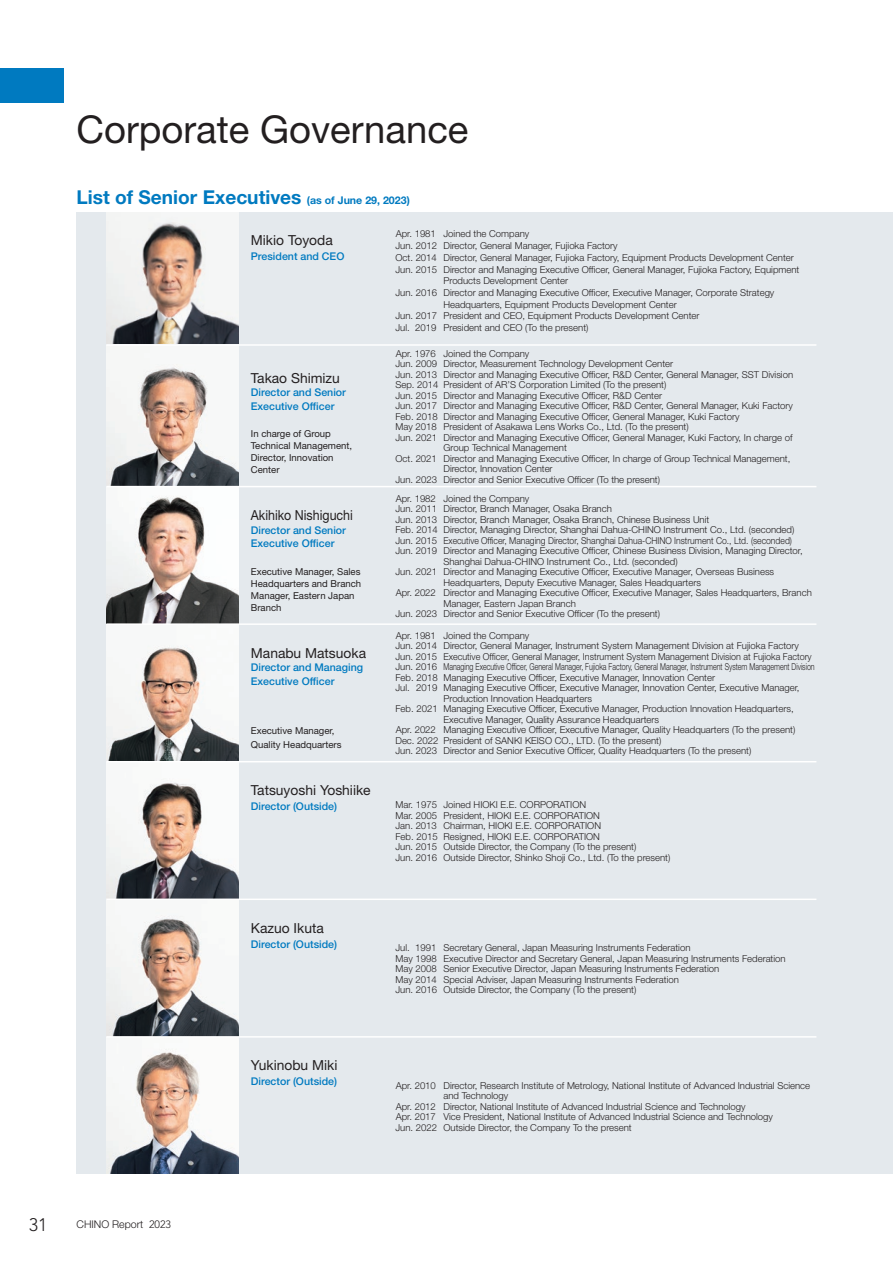
<style>
.page{position:relative;width:893px;height:1263px;background:#fff}
.page>*{position:absolute;margin:0;border:0;box-sizing:border-box;transform-origin:0 0}
.t1{font:38.25px "Helvetica Neue LT Std";color:#231f20}
.t2{font:700 19.2px "Helvetica Neue LT Std";color:#007ac0}
.t3{font:300 18px "Avenir LT Std";color:#231f20}
.t4{font:13.8px "Helvetica Neue LT Std";color:#231f20}
.t5{font:13.8px "Helvetica Neue LT Std";color:#231f20;scale:.9 1}
.t6{font:500 10.65px/13.5px "Helvetica Neue LT Std";color:#007ac0}
.t7{font:300 10.65px "Helvetica Neue LT Std";color:#231f20}
.t8{font:300 9.6px/10.5px "Helvetica Neue LT Std";color:#231f20}
.t9{font:9.6px/12px "Helvetica Neue LT Std";color:#231f20}
.s1{font-size:10.65px}
.s2{font-family:"Avenir LT Std"}
</style>
<div class="page">
<div style="left:77px;top:213px;width:816px;height:961px;background:#e4e9ed"></div>
<img style="left:106px;top:213px;width:132px;height:131px">
<img style="left:106px;top:346px;width:132px;height:277px">
<img style="left:106px;top:625px;width:132px;height:273px">
<img style="left:106px;top:900px;width:132px;height:136px">
<img style="left:106px;top:1038px;width:132px;height:136px">
<hr style="left:106px;top:344px;width:710px;height:2px;background:#fff">
<hr style="left:106px;top:761px;width:710px;height:1px;background:#fff">
<hr style="left:106px;top:486px;width:710px;height:1px;background:#fff">
<hr style="left:106px;top:623px;width:710px;height:2px;background:#fff">
<hr style="left:106px;top:898px;width:710px;height:2px;background:#fff">
<hr style="left:106px;top:1036px;width:710px;height:1px;background:#fff">
<div style="left:0;top:68px;width:64px;height:34px;background:#007ac0"></div>
<h1 class="t1" style="left:77px;top:107px;width:393px">Corporate Governance</h1>
<h2 class="t2" style="left:77px;top:185px;width:335px">List of Senior Executives <span class="s1">(as of June 29, 2023)</span></h2>
<h3 class="t4" style="left:251px;top:232px;width:83px">Mikio Toyoda</h3>
<p class="t6" style="left:251px;top:249px;width:95px">President and CEO</p>
<h3 class="t4" style="left:251px;top:369px;width:91px">Takao Shimizu</h3>
<p class="t6" style="left:251px;top:385px;width:97px">Director and Senior<br>Executive Officer</p>
<p class="t9" style="left:251px;top:427px;width:103px">In charge of Group<br>Technical Management,<br>Director, Innovation<br>Center</p>
<h3 class="t5" style="left:251px;top:507px;width:115px">Akihiko Nishiguchi</h3>
<p class="t6" style="left:251px;top:523px;width:97px">Director and Senior<br>Executive Officer</p>
<p class="t9" style="left:251px;top:565px;width:112px">Executive Manager, Sales<br>Headquarters and Branch<br>Manager, Eastern Japan<br>Branch</p>
<h3 class="t4" style="left:251px;top:644px;width:117px">Manabu Matsuoka</h3>
<p class="t6" style="left:251px;top:660px;width:114px">Director and Managing<br>Executive Officer</p>
<p class="t9" style="left:251px;top:724px;width:92px;line-height:13.8px">Executive Manager,<br>Quality Headquarters</p>
<p class="t8" style="left:396px;top:229px;width:135px">Apr. 1981 Joined the Company</p>
<p class="t8" style="left:395px;top:240px;width:224px">Jun. 2012 Director, General Manager, Fujioka Factory</p>
<p class="t8" style="left:395px;top:252px;width:400px">Oct. 2014 Director, General Manager, Fujioka Factory, Equipment Products Development Center</p>
<p class="t8" style="left:395px;top:264px;width:405px">Jun. 2015 Director and Managing Executive Officer, General Manager, Fujioka Factory, Equipment</p>
<p class="t8" style="left:443px;top:275px;width:126px">Products Development Center</p>
<p class="t8" style="left:395px;top:287px;width:380px">Jun. 2016 Director and Managing Executive Officer, Executive Manager, Corporate Strategy</p>
<p class="t8" style="left:443px;top:299px;width:235px">Headquarters, Equipment Products Development Center</p>
<p class="t8" style="left:395px;top:310px;width:306px">Jun. 2017 President and CEO, Equipment Products Development Center</p>
<p class="t8" style="left:395px;top:322px;width:194px">Jul. 2019 President and CEO (To the present)</p>
<p class="t8" style="left:396px;top:348px;width:135px">Apr. 1976 Joined the Company</p>
<p class="t8" style="left:395px;top:358px;width:279px">Jun. 2009 Director, Measurement Technology Development Center</p>
<p class="t8" style="left:395px;top:369px;width:399px">Jun. 2013 Director and Managing Executive Officer, R&amp;D Center, General Manager, SST Division</p>
<p class="t8" style="left:395px;top:379px;width:272px">Sep. 2014 President of AR’S Corporation Limited (To the present)</p>
<p class="t8" style="left:395px;top:390px;width:268px">Jun. 2015 Director and Managing Executive Officer, R&amp;D Center</p>
<p class="t8" style="left:395px;top:400px;width:399px">Jun. 2017 Director and Managing Executive Officer, R&amp;D Center, General Manager, Kuki Factory</p>
<p class="t8" style="left:395px;top:411px;width:345px">Feb. 2018 Director and Managing Executive Officer, General Manager, Kuki Factory</p>
<p class="t8" style="left:395px;top:421px;width:295px">May 2018 President of Asakawa Lens Works Co., Ltd. (To the present)</p>
<p class="t8" style="left:395px;top:432px;width:399px">Jun. 2021 Director and Managing Executive Officer, General Manager, Kuki Factory, In charge of</p>
<p class="t8" style="left:443px;top:442px;width:125px">Group Technical Management</p>
<p class="t8" style="left:395px;top:453px;width:396px">Oct. 2021 Director and Managing Executive Officer, In charge of Group Technical Management,</p>
<p class="t8" style="left:443px;top:463px;width:111px">Director, Innovation Center</p>
<p class="t8" style="left:395px;top:474px;width:266px">Jun. 2023 Director and Senior Executive Officer (To the present)</p>
<p class="t8" style="left:396px;top:493px;width:135px">Apr. 1982 Joined the Company</p>
<p class="t8" style="left:395px;top:503px;width:218px">Jun. 2011 Director, Branch Manager, Osaka Branch</p>
<p class="t8" style="left:395px;top:514px;width:315px">Jun. 2013 Director, Branch Manager, Osaka Branch, Chinese Business Unit</p>
<p class="t8" style="left:395px;top:524px;width:400px">Feb. 2014 Director, Managing Director, Shanghai Dahua-CHINO Instrument Co., Ltd. (seconded)</p>
<p class="t8" style="left:395px;top:535px;width:398px">Jun. 2015 Executive Officer, Managing Director, Shanghai Dahua-CHINO Instrument Co., Ltd. (seconded)</p>
<p class="t8" style="left:395px;top:545px;width:409px">Jun. 2019 Director and Managing Executive Officer, Chinese Business Division, Managing Director,</p>
<p class="t8" style="left:443px;top:556px;width:236px">Shanghai Dahua-CHINO Instrument Co., Ltd. (seconded)</p>
<p class="t8" style="left:395px;top:566px;width:380px">Jun. 2021 Director and Managing Executive Officer, Executive Manager, Overseas Business</p>
<p class="t8" style="left:443px;top:577px;width:259px">Headquarters, Deputy Executive Manager, Sales Headquarters</p>
<p class="t8" style="left:396px;top:587px;width:418px">Apr. 2022 Director and Managing Executive Officer, Executive Manager, Sales Headquarters, Branch</p>
<p class="t8" style="left:443px;top:598px;width:134px">Manager, Eastern Japan Branch</p>
<p class="t8" style="left:395px;top:608px;width:266px">Jun. 2023 Director and Senior Executive Officer (To the present)</p>
<p class="t8" style="left:396px;top:630px;width:135px">Apr. 1981 Joined the Company</p>
<p class="t8" style="left:395px;top:640px;width:405px">Jun. 2014 Director, General Manager, Instrument System Management Division at Fujioka Factory</p>
<p class="t8" style="left:395px;top:651px;width:418px">Jun. 2015 Executive Officer, General Manager, Instrument System Management Division at Fujioka Factory</p>
<p class="t8" style="left:395px;top:661px;width:421px">Jun. 2016 Managing Executive Officer, General Manager, Fujioka Factory, General Manager, Instrument System Management Division</p>
<p class="t8" style="left:395px;top:672px;width:321px">Feb. 2018 Managing Executive Officer, Executive Manager, Innovation Center</p>
<p class="t8" style="left:395px;top:682px;width:406px">Jul. 2019 Managing Executive Officer, Executive Manager, Innovation Center, Executive Manager,</p>
<p class="t8" style="left:443px;top:693px;width:150px">Production Innovation Headquarters</p>
<p class="t8" style="left:395px;top:703px;width:400px">Feb. 2021 Managing Executive Officer, Executive Manager, Production Innovation Headquarters,</p>
<p class="t8" style="left:443px;top:714px;width:217px">Executive Manager, Quality Assurance Headquarters</p>
<p class="t8" style="left:396px;top:724px;width:401px">Apr. 2022 Managing Executive Officer, Executive Manager, Quality Headquarters (To the present)</p>
<p class="t8" style="left:395px;top:735px;width:267px">Dec. 2022 President of SANKI KEISO CO., LTD. (To the present)</p>
<p class="t8" style="left:395px;top:745px;width:357px">Jun. 2023 Director and Senior Executive Officer, Quality Headquarters (To the present)</p>
<h3 class="t4" style="left:251px;top:782px;width:121px">Tatsuyoshi Yoshiike</h3>
<p class="t6" style="left:251px;top:799px;width:88px">Director (Outside)</p>
<p class="t8" style="left:395px;top:799px;width:276px">Mar. 1975 Joined HIOKI E.E. CORPORATION<br>Mar. 2005 President, HIOKI E.E. CORPORATION<br>Jan. 2013 Chairman, HIOKI E.E. CORPORATION<br>Feb. 2015 Resigned, HIOKI E.E. CORPORATION<br>Jun. 2015 Outside Director, the Company (To the present)<br>Jun. 2016 Outside Director, Shinko Shoji Co., Ltd. (To the present)</p>
<h3 class="t4" style="left:251px;top:920px;width:74px">Kazuo Ikuta</h3>
<p class="t6" style="left:251px;top:937px;width:88px">Director (Outside)</p>
<p class="t8" style="left:395px;top:942px;width:392px">Jul. 1991 Secretary General, Japan Measuring Instruments Federation<br>May 1998 Executive Director and Secretary General, Japan Measuring Instruments Federation May 2008 Senior Executive Director, Japan Measuring Instruments Federation<br>May 2014 Special Adviser, Japan Measuring Instruments Federation<br>Jun. 2016 Outside Director, the Company (To the present)</p>
<h3 class="t3" style="left:29px;top:1214px;width:20px">31</h3>
<p class="t7" style="left:77px;top:1217px;width:96px">CHINO Report <span class="s2">2023</span></p>
<h3 class="t4" style="left:251px;top:1057px;width:88px">Yukinobu Miki</h3>
<p class="t6" style="left:251px;top:1074px;width:88px">Director (Outside)</p>
<p class="t8" style="left:396px;top:1080px;width:416px">Apr. 2010 Director, Research Institute of Metrology, National Institute of Advanced Industrial Science</p>
<p class="t8" style="left:443px;top:1090px;width:66px">and Technology</p>
<p class="t8" style="left:396px;top:1101px;width:351px">Apr. 2012 Director, National Institute of Advanced Industrial Science and Technology</p>
<p class="t8" style="left:396px;top:1111px;width:379px">Apr. 2017 Vice President, National Institute of Advanced Industrial Science and Technology</p>
<p class="t8" style="left:395px;top:1122px;width:238px">Jun. 2022 Outside Director, the Company To the present</p>
</div>
